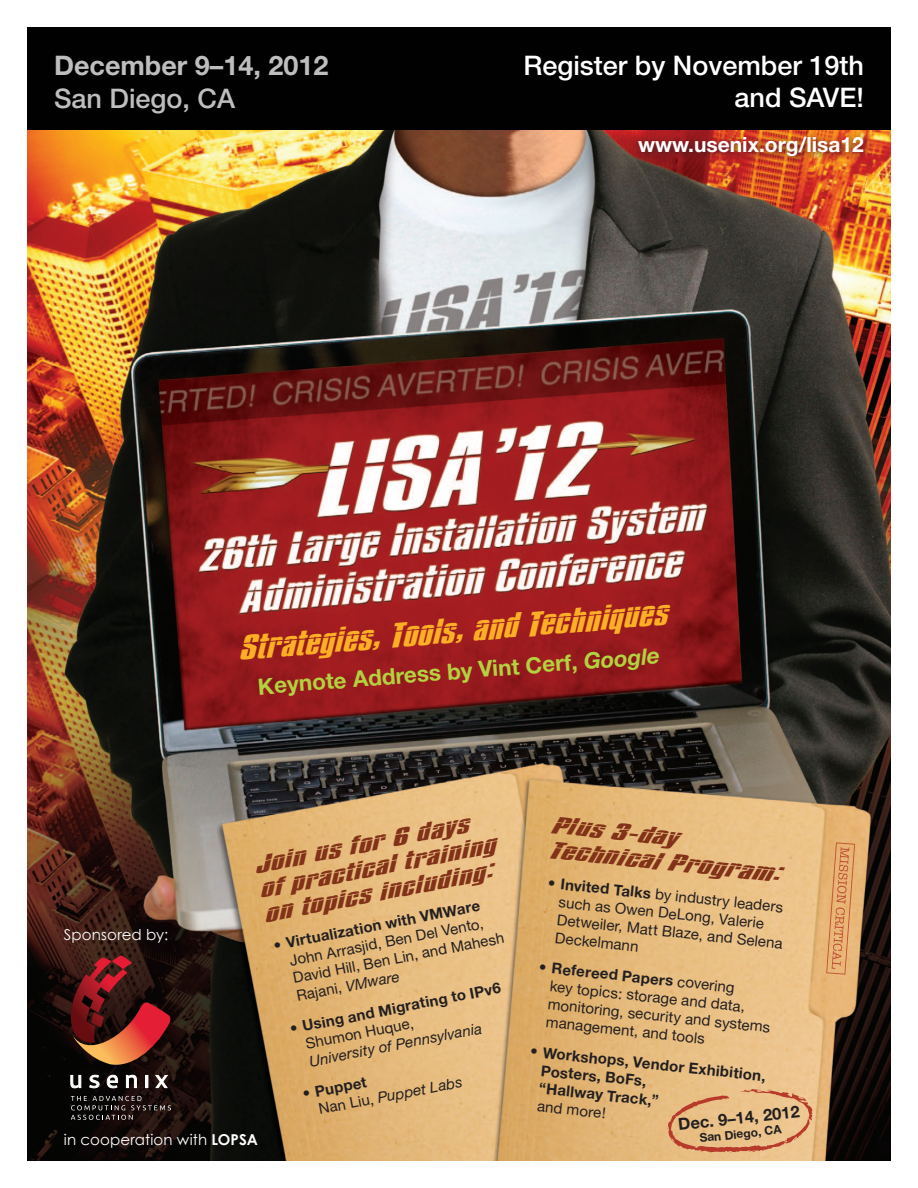
<style>
.page{position:relative;width:918px;height:1188px;background:#fff}
.page>*{position:absolute;margin:0;border:0;box-sizing:border-box;transform-origin:0 0}
.t1{font:30px "Impossible 500";color:#fbaf25}
.t2{font:500 27px/32.4px "Helvetica Neue";color:#fff;text-align:right}
.t3{font:700 27px "Helvetica Neue";color:#bfbebe}
.t4{font:500 27px "Helvetica Neue";color:#bfbebe}
.t5{font:700 22.5px "Helvetica Neue";color:#b2d23f}
.t6{font:21px/25.2px "Impossible";color:#823219}
.t7{font:700 21px "Helvetica Neue";color:#fff}
.t8{font:700 16.5px "Helvetica Neue";color:#231f20}
.t9{font:15px/18px "Helvetica Neue";color:#231f20}
.t10{font:700 15px/18px "Helvetica Neue";color:#231f20}
.t11{font:italic 15px/18px "Helvetica Neue";color:#231f20}
.t12{font:15px "Century Gothic";letter-spacing:.01em;color:#fff}
.t13{font:700 12px "Helvetica Neue";color:#231f20}
.s1{font-style:italic}
.s2{font-weight:700}
.s3{font-weight:400}
.s4{font-style:normal}
.s5{font-weight:700;font-style:normal}
</style>
<div class="page">
<img style="left:27px;top:130px;width:864px;height:1031px">
<svg style="left:64px;top:955px;width:107px;height:134px;background:#5a2520"></svg>
<svg style="left:71px;top:1096px;width:100px;height:24px;background:#2e2625"></svg>
<svg style="left:668px;top:1089px;width:145px;height:64px;background:#e4b27e"></svg>
<div style="left:27px;top:27px;width:864px;height:103px;background:#010101"></div>
<div style="left:633px;top:131px;width:240px;height:34px;background:#231f20;opacity:.75"></div>
<svg style="left:826px;top:842px;width:29px;height:133px;background:#e1a46a"></svg>
<h2 class="t3" style="left:54px;top:49px;width:276px">December 9–14, 2012</h2>
<h2 class="t4" style="left:54px;top:82px;width:183px">San Diego, CA</h2>
<h2 class="t2" style="left:523px;top:49px;width:342px">Register by November 19th and SAVE!</h2>
<h3 class="t7" style="left:638px;top:131px;width:227px">www.usenix.org/lisa12</h3>
<h1 class="t1" style="left:236px;top:632px;width:431px;rotate:-5deg">Strategies, Tools, and Techniques</h1>
<h3 class="t5" style="left:257px;top:674px;width:404px;rotate:-5deg">Keynote Address by Vint Cerf, <span class="s1">Google</span></h3>
<p class="t12" style="left:64px;top:925px;width:106px">Sponsored by:</p>
<h3 class="t6" style="left:251px;top:853px;width:242px;rotate:-11deg">Join us for 6 days of practical training on topics including:</h3>
<p class="t9" style="left:285px;top:934px;width:216px;text-indent:-13px;rotate:-11deg">• <span class="s2">Virtualization with VMWare<br></span>John Arrasjid, Ben Del Vento,<br>David Hill, Ben Lin, and Mahesh<br>Rajani, <span class="s1">VMware</span></p>
<p class="t10" style="left:301px;top:1017px;width:203px;text-indent:-13px;rotate:-11deg"><span class="s3">•</span> Using and Migrating to IPv6<br><span class="s3">Shumon Huque,</span></p>
<p class="t11" style="left:308px;top:1052px;width:177px;rotate:-11deg">University of Pennsylvania</p>
<p class="t11" style="left:314px;top:1082px;width:148px;text-indent:-13px;rotate:-11deg"><span class="s4">•</span> <span class="s5">Puppet<br></span><span class="s4">Nan Liu,</span> Puppet Labs</p>
<p class="t12" style="left:64px;top:1130px;width:195px">in cooperation with <span class="s2">LOPSA</span></p>
<h3 class="t6" style="left:552px;top:812px;width:235px;rotate:6deg">Plus 3-day<br>Technical Program:</h3>
<p class="t9" style="left:562px;top:875px;width:229px;text-indent:-13px;rotate:6deg">• <span class="s2">Invited Talks</span> by industry leaders such as Owen DeLong, Valerie<br>Detweiler, Matt Blaze, and Selena<br>Deckelmann</p>
<p class="t9" style="left:553px;top:959px;width:225px;text-indent:-13px;rotate:6deg">• <span class="s2">Refereed Papers</span> covering<br>key topics: storage and data, monitoring, security and systems management, and tools</p>
<p class="t10" style="left:544px;top:1043px;width:225px;text-indent:-13px;rotate:6deg"><span class="s3">•</span> Workshops, Vendor Exhibition,<br>Posters, BoFs,<br>“Hallway Track,”</p>
<p class="t9" style="left:538px;top:1097px;width:70px;rotate:6deg">and more!</p>
<p class="t8" style="left:677px;top:1114px;width:123px;rotate:-6deg">Dec. 9–14, 2012</p>
<p class="t13" style="left:699px;top:1131px;width:84px;rotate:-6deg">San Diego, CA</p>
</div>
